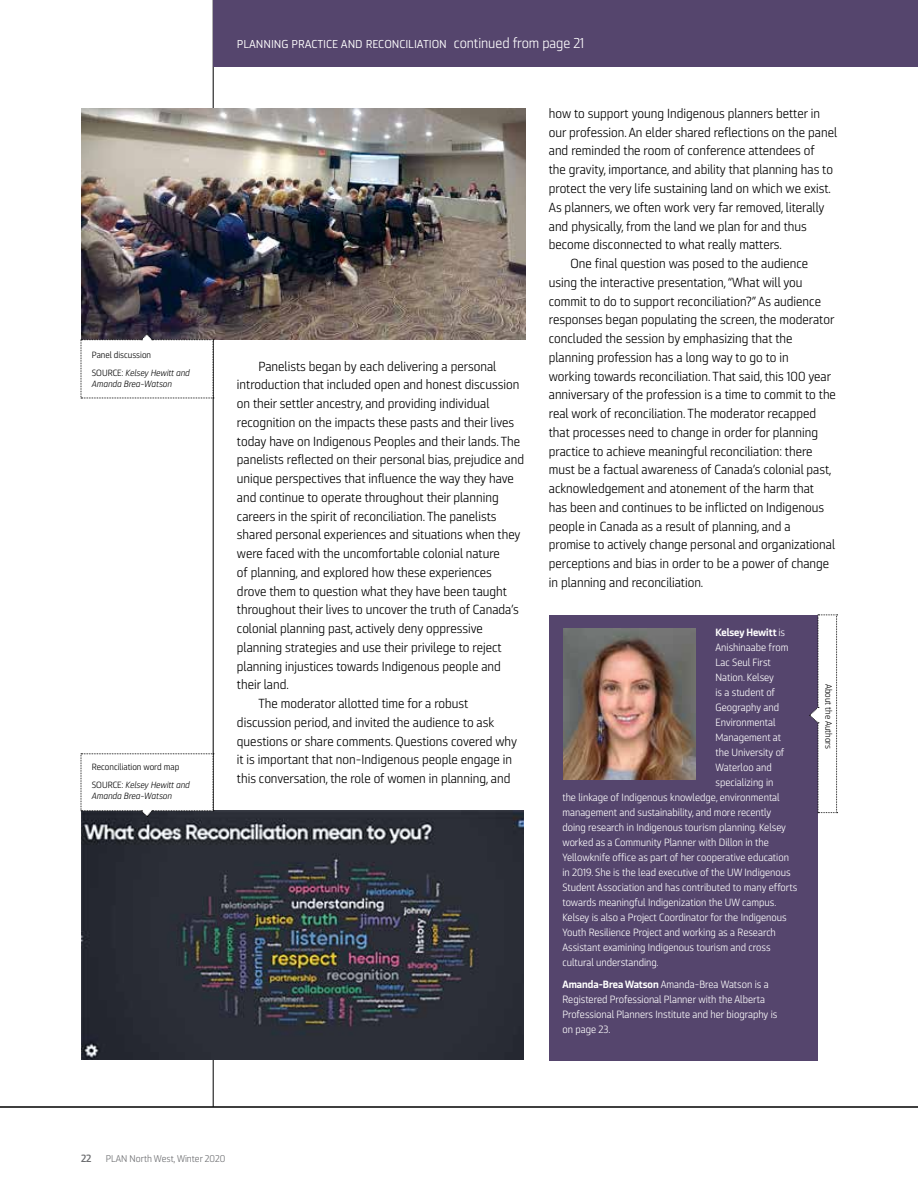
<style>
.page{position:relative;width:918px;height:1188px;background:#fff}
.page>*{position:absolute;margin:0;border:0;box-sizing:border-box;transform-origin:0 0}
.t1{font:14.25px "Ranelte Nor Boo";letter-spacing:-.005em;color:#fff}
.t2{font:13.2px "Ranelte Nor Boo";color:#000}
.t3{font:10.5px/15px "Ranelte Nor Boo";color:#fff}
.t4{font:10.5px "Ranelte Nor Bol";color:#fff}
.t5{font:10.5px "Ranelte Nor Dem";color:#6d6e71}
.t6{font:9.75px "Ranelte Nor Boo";color:#6d6e71}
.t7{font:9px/11.2px "Ranelte Nor Boo It";color:#000}
.t8{font:9px "Ranelte Nor Boo";color:#000}
.s1{font-family:"Ranelte Nor Boo"}
.s2{font-family:"Ranelte Nor Bol"}
</style>
<div class="page">
<hr style="left:213px;top:0;width:1px;height:1107px;background:#000">
<img style="left:81px;top:108px;width:444px;height:232px">
<img style="left:81px;top:811px;width:442px;height:249px">
<hr style="left:0;top:1107px;width:918px;height:1px;background:#000">
<div style="left:213px;top:0;width:705px;height:66px;background:#55456d"></div>
<svg style="left:81px;top:334px;width:133px;height:65px"></svg>
<svg style="left:81px;top:753px;width:133px;height:64px"></svg>
<div style="left:549px;top:615px;width:269px;height:445px;background:#55456d"></div>
<svg style="left:809px;top:615px;width:29px;height:198px"></svg>
<img style="left:563px;top:629px;width:132px;height:151px">
<p class="t8" style="left:92px;top:349px;width:61px">Panel discussion</p>
<p class="t7" style="left:92px;top:367px;width:99px"><span class="s1">SOURCE:</span> Kelsey Hewitt and<br>Amanda Brea-Watson</p>
<p class="t8" style="left:92px;top:761px;width:89px">Reconciliation word map</p>
<p class="t7" style="left:92px;top:779px;width:99px"><span class="s1">SOURCE:</span> Kelsey Hewitt and<br>Amanda Brea-Watson</p>
<p class="t1" style="left:237px;top:34px;width:349px">planning practice and reconciliation continued from page 21</p>
<p class="t2" style="left:259px;top:358px;width:239px">Panelists began by each delivering a personal</p>
<p class="t2" style="left:237px;top:377px;width:284px">introduction that included open and honest discussion</p>
<p class="t2" style="left:237px;top:396px;width:254px">on their settler ancestry, and providing individual</p>
<p class="t2" style="left:237px;top:414px;width:279px">recognition on the impacts these pasts and their lives</p>
<p class="t2" style="left:237px;top:433px;width:285px">today have on Indigenous Peoples and their lands. The</p>
<p class="t2" style="left:237px;top:452px;width:289px">panelists reflected on their personal bias, prejudice and</p>
<p class="t2" style="left:237px;top:471px;width:278px">unique perspectives that influence the way they have</p>
<p class="t2" style="left:237px;top:489px;width:263px">and continue to operate throughout their planning</p>
<p class="t2" style="left:237px;top:508px;width:261px">careers in the spirit of reconciliation. The panelists</p>
<p class="t2" style="left:237px;top:527px;width:285px">shared personal experiences and situations when they</p>
<p class="t2" style="left:237px;top:546px;width:265px">were faced with the uncomfortable colonial nature</p>
<p class="t2" style="left:237px;top:564px;width:256px">of planning, and explored how these experiences</p>
<p class="t2" style="left:237px;top:583px;width:272px">drove them to question what they have been taught</p>
<p class="t2" style="left:237px;top:602px;width:283px">throughout their lives to uncover the truth of Canada’s</p>
<p class="t2" style="left:237px;top:621px;width:247px">colonial planning past, actively deny oppressive</p>
<p class="t2" style="left:237px;top:640px;width:266px">planning strategies and use their privilege to reject</p>
<p class="t2" style="left:237px;top:658px;width:265px">planning injustices towards Indigenous people and</p>
<p class="t2" style="left:237px;top:677px;width:53px">their land.</p>
<p class="t2" style="left:259px;top:696px;width:211px">The moderator allotted time for a robust</p>
<p class="t2" style="left:237px;top:715px;width:259px">discussion period, and invited the audience to ask</p>
<p class="t2" style="left:237px;top:733px;width:282px">questions or share comments. Questions covered why</p>
<p class="t2" style="left:237px;top:752px;width:277px">it is important that non-Indigenous people engage in</p>
<p class="t2" style="left:237px;top:771px;width:275px">this conversation, the role of women in planning, and</p>
<p class="t2" style="left:549px;top:106px;width:273px">how to support young Indigenous planners better in</p>
<p class="t2" style="left:549px;top:124px;width:290px">our profession. An elder shared reflections on the panel</p>
<p class="t2" style="left:549px;top:143px;width:267px">and reminded the room of conference attendees of</p>
<p class="t2" style="left:549px;top:162px;width:286px">the gravity, importance, and ability that planning has to</p>
<p class="t2" style="left:549px;top:181px;width:284px">protect the very life sustaining land on which we exist.</p>
<p class="t2" style="left:549px;top:199px;width:277px">As planners, we often work very far removed, literally</p>
<p class="t2" style="left:549px;top:218px;width:260px">and physically, from the land we plan for and thus</p>
<p class="t2" style="left:549px;top:237px;width:235px">become disconnected to what really matters.</p>
<p class="t2" style="left:570px;top:256px;width:239px">One final question was posed to the audience</p>
<p class="t2" style="left:549px;top:274px;width:255px">using the interactive presentation, “What will you</p>
<p class="t2" style="left:549px;top:293px;width:274px">commit to do to support reconciliation?” As audience</p>
<p class="t2" style="left:549px;top:312px;width:287px">responses began populating the screen, the moderator</p>
<p class="t2" style="left:549px;top:331px;width:245px">concluded the session by emphasizing that the</p>
<p class="t2" style="left:549px;top:349px;width:241px">planning profession has a long way to go to in</p>
<p class="t2" style="left:549px;top:368px;width:284px">working towards reconciliation. That said, this 100 year</p>
<p class="t2" style="left:549px;top:387px;width:289px">anniversary of the profession is a time to commit to the</p>
<p class="t2" style="left:549px;top:406px;width:269px">real work of reconciliation. The moderator recapped</p>
<p class="t2" style="left:549px;top:424px;width:271px">that processes need to change in order for planning</p>
<p class="t2" style="left:549px;top:443px;width:265px">practice to achieve meaningful reconciliation: there</p>
<p class="t2" style="left:549px;top:462px;width:284px">must be a factual awareness of Canada’s colonial past,</p>
<p class="t2" style="left:549px;top:481px;width:267px">acknowledgement and atonement of the harm that</p>
<p class="t2" style="left:549px;top:499px;width:277px">has been and continues to be inflicted on Indigenous</p>
<p class="t2" style="left:549px;top:518px;width:243px">people in Canada as a result of planning, and a</p>
<p class="t2" style="left:549px;top:537px;width:288px">promise to actively change personal and organizational</p>
<p class="t2" style="left:549px;top:556px;width:282px">perceptions and bias in order to be a power of change</p>
<p class="t2" style="left:549px;top:574px;width:156px">in planning and reconciliation.</p>
<p class="t4" style="left:716px;top:626px;width:71px">Kelsey Hewitt <span class="s1">is</span></p>
<p class="t3" style="left:716px;top:640px;width:74px">Anishinaabe from</p>
<p class="t3" style="left:716px;top:655px;width:57px">Lac Seul First</p>
<p class="t3" style="left:716px;top:670px;width:60px">Nation. Kelsey</p>
<p class="t3" style="left:716px;top:685px;width:61px">is a student of</p>
<p class="t3" style="left:716px;top:700px;width:65px">Geography and</p>
<p class="t3" style="left:716px;top:715px;width:62px">Environmental</p>
<p class="t3" style="left:716px;top:730px;width:67px">Management at</p>
<p class="t3" style="left:716px;top:745px;width:70px">the University of</p>
<p class="t3" style="left:716px;top:760px;width:58px">Waterloo and</p>
<p class="t3" style="left:716px;top:775px;width:59px">specializing in</p>
<p class="t3" style="left:562px;top:790px;width:219px">the linkage of Indigenous knowledge, environmental</p>
<p class="t3" style="left:562px;top:805px;width:210px">management and sustainability, and more recently</p>
<p class="t3" style="left:562px;top:820px;width:225px">doing research in Indigenous tourism planning. Kelsey</p>
<p class="t3" style="left:562px;top:835px;width:208px">worked as a Community Planner with Dillon in the</p>
<p class="t3" style="left:562px;top:850px;width:228px">Yellowknife office as part of her cooperative education</p>
<p class="t3" style="left:562px;top:865px;width:230px">in 2019. She is the lead executive of the UW Indigenous</p>
<p class="t3" style="left:562px;top:880px;width:236px">Student Association and has contributed to many efforts</p>
<p class="t3" style="left:562px;top:895px;width:215px">towards meaningful Indigenization the UW campus.</p>
<p class="t3" style="left:562px;top:910px;width:226px">Kelsey is also a Project Coordinator for the Indigenous</p>
<p class="t3" style="left:562px;top:925px;width:215px">Youth Resilience Project and working as a Research</p>
<p class="t3" style="left:562px;top:940px;width:210px">Assistant examining Indigenous tourism and cross</p>
<p class="t3" style="left:562px;top:955px;width:98px">cultural understanding.</p>
<p class="t3" style="left:562px;top:977px;width:216px"><span class="s2">Amanda-Brea Watson</span> Amanda-Brea Watson is a Registered Professional Planner with the Alberta Professional Planners Institute and her biography is on page 23.</p>
<p class="t8" style="left:834px;top:684px;width:67px;rotate:90deg">About the Authors</p>
<p class="t5" style="left:81px;top:1152px;width:12px">22</p>
<p class="t6" style="left:106px;top:1153px;width:121px">PLAN North West, Winter 2020</p>
</div>
